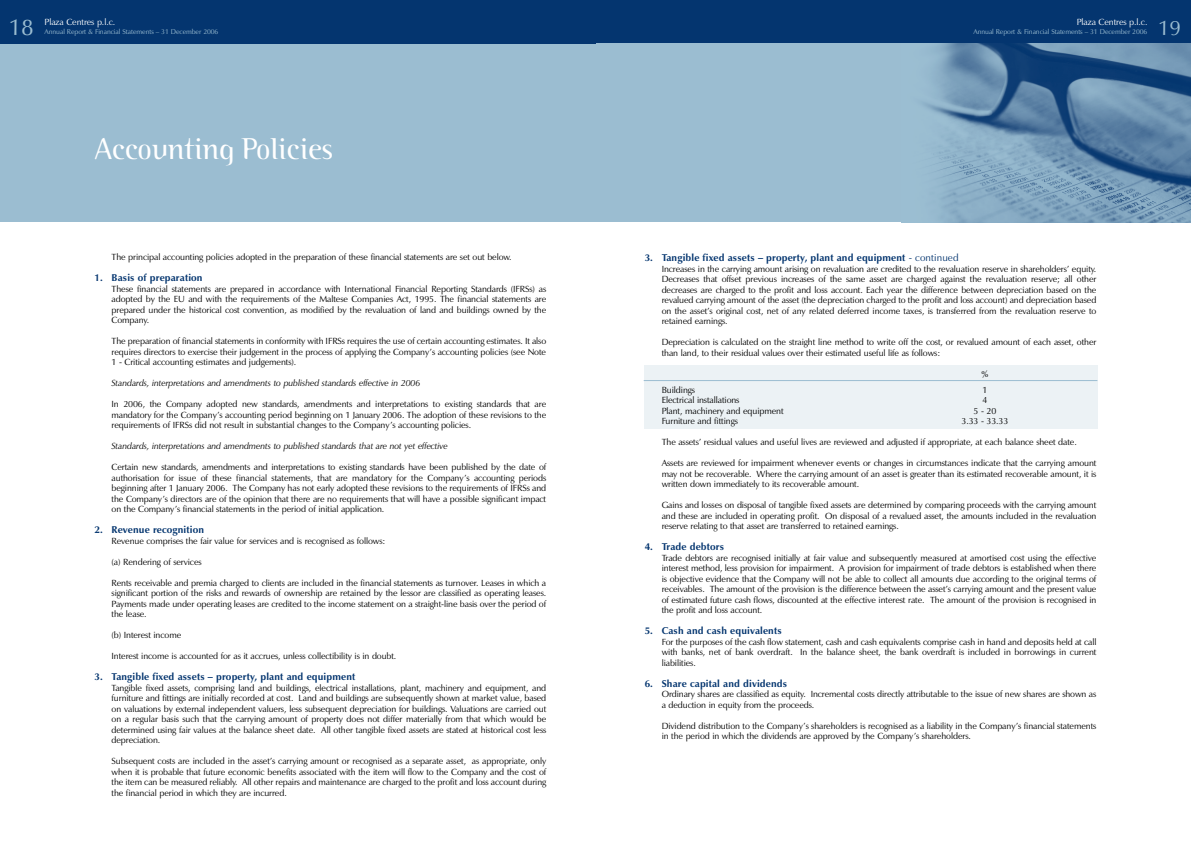
<style>
.page{position:relative;width:1191px;height:842px;background:#fff}
.page>*{position:absolute;margin:0;border:0;box-sizing:border-box;transform-origin:0 0}
.t1{font:300 30px "Binary ITC";color:#fff}
.t2{font:23px "Zapf Humanist 601 BT";color:#9bbdd1}
.t3{font:21px "Zapf Humanist 601 BT";color:#9bbdd1}
.t4{font:700 10px "Zapf Humanist 601 BT";letter-spacing:.01em;color:#04356f}
.t5{font:9px/10.5px "Zapf Humanist 601 BT";letter-spacing:-.01em;color:#000;text-align:justify}
.t6{font:italic 9px "Zapf Humanist 601 BT";letter-spacing:-.01em;color:#000}
.t7{font:9px "Zapf Humanist 601 BT";letter-spacing:-.01em;color:#fff}
.t8{font:7px "Zapf Humanist 601 BT";letter-spacing:-.01em;color:#9bbdd1}
.s1{font-weight:400}
</style>
<div class="page">
<div style="left:595px;top:1px;width:595px;height:42px;background:#04356f"></div>
<div style="left:595px;top:43px;width:595px;height:179px;background:#9bbdd1"></div>
<img style="left:923px;top:43px;width:267px;height:179px">
<div style="left:0;top:43px;width:595px;height:179px;background:#9bbdd1"></div>
<div style="left:0;top:1px;width:595px;height:42px;background:#04356f"></div>
<div style="left:643px;top:366px;width:454px;height:63px;background:#ecf2f5"></div>
<hr style="left:643px;top:380px;width:454px;height:1px;background:#9bbdd1">
<p class="t7" style="left:1076px;top:16px;width:72px">Plaza Centres p.l.c.</p>
<p class="t8" style="left:973px;top:27px;width:175px">Annual Report &amp; Financial Statements – 31 December 2006</p>
<p class="t7" style="left:45px;top:17px;width:72px">Plaza Centres p.l.c.</p>
<h2 class="t2" style="left:9px;top:13px;width:27px">18</h2>
<p class="t8" style="left:45px;top:27px;width:175px">Annual Report &amp; Financial Statements – 31 December 2006</p>
<h3 class="t3" style="left:1158px;top:15px;width:24px">19</h3>
<h1 class="t1" style="left:95px;top:131px;width:240px">Accounting Policies</h1>
<p class="t5" style="left:112px;top:252px;width:401px">The principal accounting policies adopted in the preparation of these financial statements are set out below.</p>
<p class="t4" style="left:95px;top:271px;width:110px">1. Basis of preparation</p>
<p class="t5" style="left:112px;top:283px;width:436px">These financial statements are prepared in accordance with International Financial Reporting Standards (IFRSs) as adopted by the EU and with the requirements of the Maltese Companies Act, 1995. The financial statements are prepared under the historical cost convention, as modified by the revaluation of land and buildings owned by the Company.</p>
<p class="t5" style="left:112px;top:336px;width:436px">The preparation of financial statements in conformity with IFRSs requires the use of certain accounting estimates. It also requires directors to exercise their judgement in the process of applying the Company’s accounting policies (see Note 1 - Critical accounting estimates and judgements).</p>
<p class="t6" style="left:112px;top:377px;width:310px">Standards, interpretations and amendments to published standards effective in 2006</p>
<p class="t5" style="left:112px;top:399px;width:436px">In 2006, the Company adopted new standards, amendments and interpretations to existing standards that are mandatory for the Company’s accounting period beginning on 1 January 2006. The adoption of these revisions to the requirements of IFRSs did not result in substantial changes to the Company’s accounting policies.</p>
<p class="t6" style="left:112px;top:440px;width:338px">Standards, interpretations and amendments to published standards that are not yet effective</p>
<p class="t5" style="left:112px;top:462px;width:436px">Certain new standards, amendments and interpretations to existing standards have been published by the date of authorisation for issue of these financial statements, that are mandatory for the Company’s accounting periods beginning after 1 January 2006. The Company has not early adopted these revisions to the requirements of IFRSs and the Company’s directors are of the opinion that there are no requirements that will have a possible significant impact on the Company’s financial statements in the period of initial application.</p>
<p class="t4" style="left:95px;top:523px;width:111px">2. Revenue recognition</p>
<p class="t5" style="left:112px;top:535px;width:275px">Revenue comprises the fair value for services and is recognised as follows:</p>
<p class="t5" style="left:112px;top:556px;width:92px">(a) Rendering of services</p>
<p class="t5" style="left:112px;top:577px;width:436px">Rents receivable and premia charged to clients are included in the financial statements as turnover. Leases in which a significant portion of the risks and rewards of ownership are retained by the lessor are classified as operating leases.<br>Payments made under operating leases are credited to the income statement on a straight-line basis over the period of the lease.</p>
<p class="t5" style="left:112px;top:630px;width:71px">(b) Interest income</p>
<p class="t5" style="left:112px;top:651px;width:286px">Interest income is accounted for as it accrues, unless collectibility is in doubt.</p>
<p class="t4" style="left:95px;top:670px;width:262px">3. Tangible fixed assets – property, plant and equipment</p>
<p class="t5" style="left:112px;top:682px;width:436px">Tangible fixed assets, comprising land and buildings, electrical installations, plant, machinery and equipment, and furniture and fittings are initially recorded at cost. Land and buildings are subsequently shown at market value, based on valuations by external independent valuers, less subsequent depreciation for buildings. Valuations are carried out on a regular basis such that the carrying amount of property does not differ materially from that which would be determined using fair values at the balance sheet date. All other tangible fixed assets are stated at historical cost less depreciation.</p>
<p class="t5" style="left:112px;top:756px;width:436px">Subsequent costs are included in the asset’s carrying amount or recognised as a separate asset, as appropriate, only when it is probable that future economic benefits associated with the item will flow to the Company and the cost of the item can be measured reliably. All other repairs and maintenance are charged to the profit and loss account during the financial period in which they are incurred.</p>
<p class="t4" style="left:644px;top:251px;width:315px">3. Tangible fixed assets – property, plant and equipment <span class="s1">- continued</span></p>
<p class="t5" style="left:661px;top:263px;width:436px">Increases in the carrying amount arising on revaluation are credited to the revaluation reserve in shareholders’ equity.<br>Decreases that offset previous increases of the same asset are charged against the revaluation reserve; all other decreases are charged to the profit and loss account. Each year the difference between depreciation based on the revalued carrying amount of the asset (the depreciation charged to the profit and loss account) and depreciation based on the asset’s original cost, net of any related deferred income taxes, is transferred from the revaluation reserve to retained earnings.</p>
<p class="t5" style="left:661px;top:337px;width:436px">Depreciation is calculated on the straight line method to write off the cost, or revalued amount of each asset, other than land, to their residual values over their estimated useful life as follows:</p>
<p class="t5" style="left:981px;top:368px;width:8px">%</p>
<p class="t5" style="left:661px;top:384px;width:35px">Buildings</p>
<p class="t5" style="left:982px;top:384px;width:6px">1</p>
<p class="t5" style="left:661px;top:395px;width:79px">Electrical installations</p>
<p class="t5" style="left:982px;top:395px;width:6px">4</p>
<p class="t5" style="left:661px;top:405px;width:123px">Plant, machinery and equipment</p>
<p class="t5" style="left:973px;top:405px;width:24px">5-20</p>
<p class="t5" style="left:661px;top:416px;width:78px">Furniture and fittings</p>
<p class="t5" style="left:961px;top:416px;width:48px">3.33 - 33.33</p>
<p class="t5" style="left:661px;top:437px;width:417px">The assets’ residual values and useful lives are reviewed and adjusted if appropriate, at each balance sheet date.</p>
<p class="t5" style="left:661px;top:458px;width:436px">Assets are reviewed for impairment whenever events or changes in circumstances indicate that the carrying amount may not be recoverable. Where the carrying amount of an asset is greater than its estimated recoverable amount, it is written down immediately to its recoverable amount.</p>
<p class="t5" style="left:661px;top:500px;width:436px">Gains and losses on disposal of tangible fixed assets are determined by comparing proceeds with the carrying amount and these are included in operating profit. On disposal of a revalued asset, the amounts included in the revaluation reserve relating to that asset are transferred to retained earnings.</p>
<p class="t4" style="left:644px;top:541px;width:81px">4. Trade debtors</p>
<p class="t5" style="left:661px;top:552px;width:436px">Trade debtors are recognised initially at fair value and subsequently measured at amortised cost using the effective interest method, less provision for impairment. A provision for impairment of trade debtors is established when there is objective evidence that the Company will not be able to collect all amounts due according to the original terms of receivables. The amount of the provision is the difference between the asset’s carrying amount and the present value of estimated future cash flows, discounted at the effective interest rate. The amount of the provision is recognised in the profit and loss account.</p>
<p class="t4" style="left:644px;top:625px;width:138px">5. Cash and cash equivalents</p>
<p class="t5" style="left:661px;top:636px;width:436px">For the purposes of the cash flow statement, cash and cash equivalents comprise cash in hand and deposits held at call with banks, net of bank overdraft. In the balance sheet, the bank overdraft is included in borrowings in current liabilities.</p>
<p class="t4" style="left:644px;top:677px;width:144px">6. Share capital and dividends</p>
<p class="t5" style="left:661px;top:689px;width:436px">Ordinary shares are classified as equity. Incremental costs directly attributable to the issue of new shares are shown as a deduction in equity from the proceeds.</p>
<p class="t5" style="left:661px;top:720px;width:436px">Dividend distribution to the Company’s shareholders is recognised as a liability in the Company’s financial statements in the period in which the dividends are approved by the Company’s shareholders.</p>
</div>
